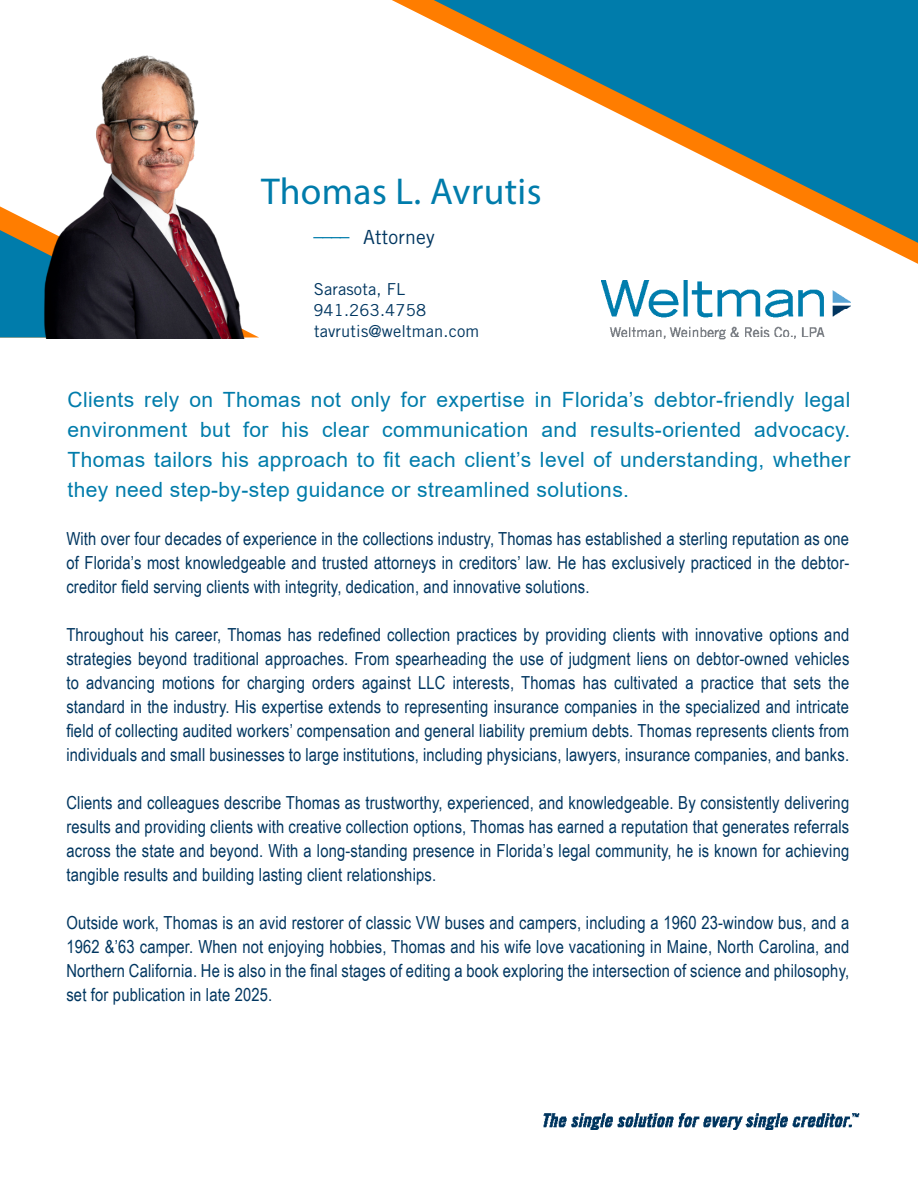
<style>
.page{position:relative;width:918px;height:1188px;background:#fff}
.page>*{position:absolute;margin:0;border:0;box-sizing:border-box;transform-origin:0 0}
.t1{font:37.5px "Myriad Pro";letter-spacing:.01em;color:#007cab}
.t2{font:21px/30px "Arial";letter-spacing:.02em;color:#007cab;text-align:justify}
.t3{font:19.5px "Trade Gothic LT Std";letter-spacing:.01em;color:#003660}
.t4{font:18px/24px "Arial Narrow";letter-spacing:.01em;color:#003660;text-align:justify}
.t5{font:16.5px/21px "Trade Gothic LT Std";letter-spacing:.01em;color:#003660}
.s1{font-size:24.3px;color:#007cab}
</style>
<div class="page">
<svg style="left:392px;top:0;width:526px;height:264px"></svg>
<svg style="left:434px;top:0;width:484px;height:243px"></svg>
<svg style="left:0;top:206px;width:14px;height:131px;background:#35808e"></svg>
<img style="left:601px;top:281px;width:249px;height:59px">
<img style="left:543px;top:1113px;width:317px;height:17px">
<img style="left:14px;top:55px;width:245px;height:283px">
<h1 class="t1" style="left:261px;top:168px;width:282px">Thomas L. Avrutis</h1>
<p class="t3" style="left:314px;top:226px;width:123px"><span class="s1">––––</span> Attorney</p>
<p class="t5" style="left:313px;top:278px;width:167px">Sarasota, FL<br>941.263.4758 tavrutis@weltman.com</p>
<p class="t2" style="left:68px;top:384px;width:784px">Clients rely on Thomas not only for expertise in Florida’s debtor-friendly legal environment but for his clear communication and results-oriented advocacy.<br>Thomas tailors his approach to fit each client’s level of understanding, whether they need step-by-step guidance or streamlined solutions.</p>
<p class="t4" style="left:66px;top:526px;width:784px">With over four decades of experience in the collections industry, Thomas has established a sterling reputation as one of Florida’s most knowledgeable and trusted attorneys in creditors’ law. He has exclusively practiced in the debtor&shy;creditor field serving clients with integrity, dedication, and innovative solutions.</p>
<p class="t4" style="left:66px;top:622px;width:784px">Throughout his career, Thomas has redefined collection practices by providing clients with innovative options and strategies beyond traditional approaches. From spearheading the use of judgment liens on debtor-owned vehicles to advancing motions for charging orders against LLC interests, Thomas has cultivated a practice that sets the standard in the industry. His expertise extends to representing insurance companies in the specialized and intricate field of collecting audited workers’ compensation and general liability premium debts. Thomas represents clients from individuals and small businesses to large institutions, including physicians, lawyers, insurance companies, and banks.</p>
<p class="t4" style="left:66px;top:790px;width:784px">Clients and colleagues describe Thomas as trustworthy, experienced, and knowledgeable. By consistently delivering results and providing clients with creative collection options, Thomas has earned a reputation that generates referrals across the state and beyond. With a long-standing presence in Florida’s legal community, he is known for achieving tangible results and building lasting client relationships.</p>
<p class="t4" style="left:66px;top:910px;width:784px">Outside work, Thomas is an avid restorer of classic VW buses and campers, including a 1960 23-window bus, and a 1962 &amp;’63 camper. When not enjoying hobbies, Thomas and his wife love vacationing in Maine, North Carolina, and Northern California. He is also in the final stages of editing a book exploring the intersection of science and philosophy, set for publication in late 2025.</p>
</div>
